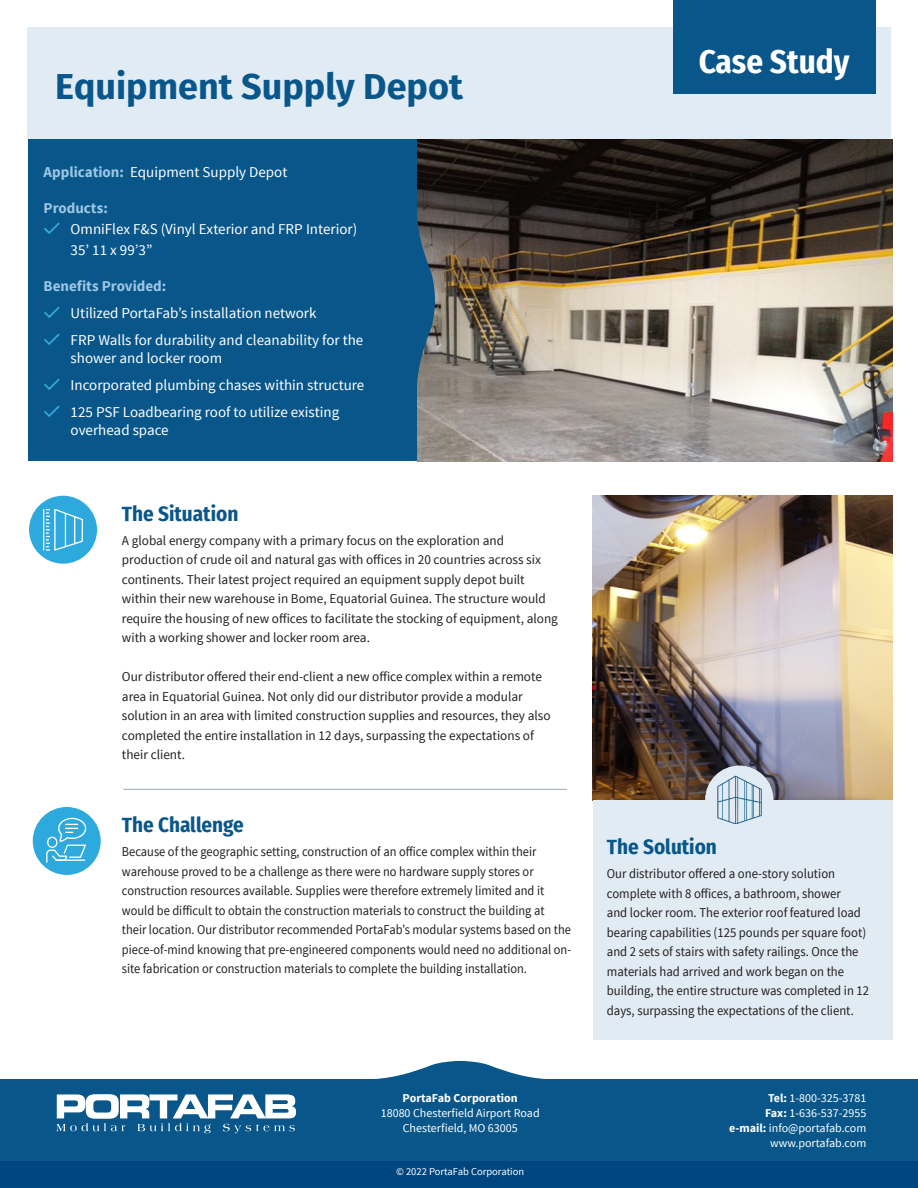
<style>
.page{position:relative;width:918px;height:1188px;background:#fff}
.page>*{position:absolute;margin:0;border:0;box-sizing:border-box;transform-origin:0 0}
.t1{font:700 36px "Fira Sans";color:#09578a}
.t2{font:700 33px "Fira Sans Condensed";color:#fff}
.t3{font:700 21px "Fira Sans Condensed";color:#09578a}
.t4{font:15px/18px "Source Sans Pro";color:#fff}
.t5{font:700 15px "Source Sans Pro";color:#9ec6e5}
.t6{font:13.5px/19.5px "Source Sans Pro";color:#231f20}
.t7{font:13.5px/19.5px "Source Sans Pro";color:#231f20;scale:.92 1}
.t8{font:13.5px/19.5px "Source Sans Pro";color:#231f20;scale:.94 1}
.t9{font:12px/15px "Source Sans Pro";color:#fff;text-align:center}
.t10{font:700 12px "Source Sans Pro";color:#fff}
.t11{font:10.5px "Source Sans Pro";color:#fff}
.s1{font-weight:700;color:#9ec6e5}
.s2{font-weight:700}
</style>
<div class="page">
<div style="left:0;top:1079px;width:918px;height:109px;background:#09578a"></div>
<svg style="left:375px;top:1061px;width:170px;height:18px"></svg>
<div style="left:28px;top:27px;width:863px;height:112px;background:#e1ebf3"></div>
<div style="left:673px;top:0;width:202px;height:94px;background:#09578a"></div>
<svg style="left:56px;top:1094px;width:240px;height:39px"></svg>
<div style="left:0;top:1161px;width:918px;height:27px;background:#00467e"></div>
<img style="left:593px;top:496px;width:299px;height:304px">
<div style="left:28px;top:139px;width:864px;height:322px;background:#09578a"></div>
<img style="left:417px;top:139px;width:475px;height:322px">
<svg style="left:417px;top:173px;width:18px;height:255px"></svg>
<svg style="left:44px;top:222px;width:16px;height:12px"></svg>
<svg style="left:44px;top:306px;width:16px;height:12px"></svg>
<svg style="left:44px;top:333px;width:16px;height:12px"></svg>
<svg style="left:44px;top:378px;width:16px;height:12px"></svg>
<svg style="left:44px;top:405px;width:16px;height:12px"></svg>
<div style="left:29px;top:496px;width:68px;height:68px;background:#2ea9dd;border-radius:50%"></div>
<div style="left:33px;top:807px;width:68px;height:68px;background:#2ea9dd;border-radius:50%"></div>
<svg style="left:46px;top:817px;width:41px;height:46px"></svg>
<hr style="left:123px;top:789px;width:444px;height:1px;background:#98a8b4">
<hr style="left:43px;top:509px;width:1px;height:41px;background:#fff">
<svg style="left:46px;top:509px;width:37px;height:42px"></svg>
<div style="left:598px;top:793px;width:282px;height:141px;background:#231f20;opacity:.25"></div>
<div style="left:698px;top:758px;width:83px;height:83px;background:#231f20;opacity:.25"></div>
<div style="left:705px;top:766px;width:68px;height:68px;background:#e1ebf3;border-radius:50%"></div>
<div style="left:593px;top:800px;width:299px;height:240px;background:#e1ebf3"></div>
<img style="left:717px;top:776px;width:44px;height:48px">
<p class="t1" style="left:55px;top:61px;width:409px">Equipment Supply Depot</p>
<p class="t4" style="left:44px;top:163px;width:245px"><span class="s1">Application:</span> Equipment Supply Depot</p>
<p class="t5" style="left:44px;top:198px;width:66px">Products:</p>
<p class="t4" style="left:71px;top:219px;width:288px;line-height:21px">OmniFlex F&amp;S (Vinyl Exterior and FRP Interior)<br>35’ 11 x 99’3”</p>
<p class="t5" style="left:44px;top:276px;width:124px">Benefits Provided:</p>
<p class="t4" style="left:71px;top:304px;width:247px">Utilized PortaFab’s installation network</p>
<p class="t4" style="left:71px;top:331px;width:294px">FRP Walls for durability and cleanability for the shower and locker room</p>
<p class="t4" style="left:71px;top:376px;width:295px">Incorporated plumbing chases within structure</p>
<p class="t4" style="left:71px;top:403px;width:270px">125 PSF Loadbearing roof to utilize existing overhead space</p>
<p class="t3" style="left:122px;top:496px;width:118px">The Situation</p>
<p class="t6" style="left:122px;top:531px;width:437px">A global energy company with a primary focus on the exploration and production of crude oil and natural gas with offices in 20 countries across six continents. Their latest project required an equipment supply depot built within their new warehouse in Bome, Equatorial Guinea. The structure would require the housing of new offices to facilitate the stocking of equipment, along with a working shower and locker room area.</p>
<p class="t6" style="left:122px;top:667px;width:430px">Our distributor offered their end-client a new office complex within a remote area in Equatorial Guinea. Not only did our distributor provide a modular solution in an area with limited construction supplies and resources, they also completed the entire installation in 12 days, surpassing the expectations of their client.</p>
<p class="t3" style="left:122px;top:807px;width:123px">The Challenge</p>
<p class="t7" style="left:122px;top:842px;width:490px">Because of the geographic setting, construction of an office complex within their warehouse proved to be a challenge as there were no hardware supply stores or construction resources available. Supplies were therefore extremely limited and it would be difficult to obtain the construction materials to construct the building at their location. Our distributor recommended PortaFab’s modular systems based on the piece-of-mind knowing that pre-engineered components would need no additional on&shy;site fabrication or construction materials to complete the building installation.</p>
<p class="t10" style="left:403px;top:1090px;width:117px">PortaFab Corporation</p>
<p class="t9" style="left:381px;top:1106px;width:160px">18080 Chesterfield Airport Road<br>Chesterfield, MO 63005</p>
<p class="t11" style="left:396px;top:1165px;width:130px">© 2022 PortaFab Corporation</p>
<h2 class="t2" style="left:699px;top:34px;width:152px">Case Study</h2>
<p class="t3" style="left:607px;top:829px;width:112px">The Solution</p>
<p class="t8" style="left:607px;top:864px;width:281px">Our distributor offered a one-story solution complete with 8 offices, a bathroom, shower<br>and locker room. The exterior roof featured load bearing capabilities (125 pounds per square foot) and 2 sets of stairs with safety railings. Once the materials had arrived and work began on the building, the entire structure was completed in 12 days, surpassing the expectations of the client.</p>
<p class="t9" style="left:729px;top:1091px;width:139px;text-align:right"><span class="s2">Tel:</span> 1-800-325-3781<br><span class="s2">Fax:</span> 1-636-537-2955 <span class="s2">e-mail:</span> info@portafab.com www.portafab.com</p>
</div>
